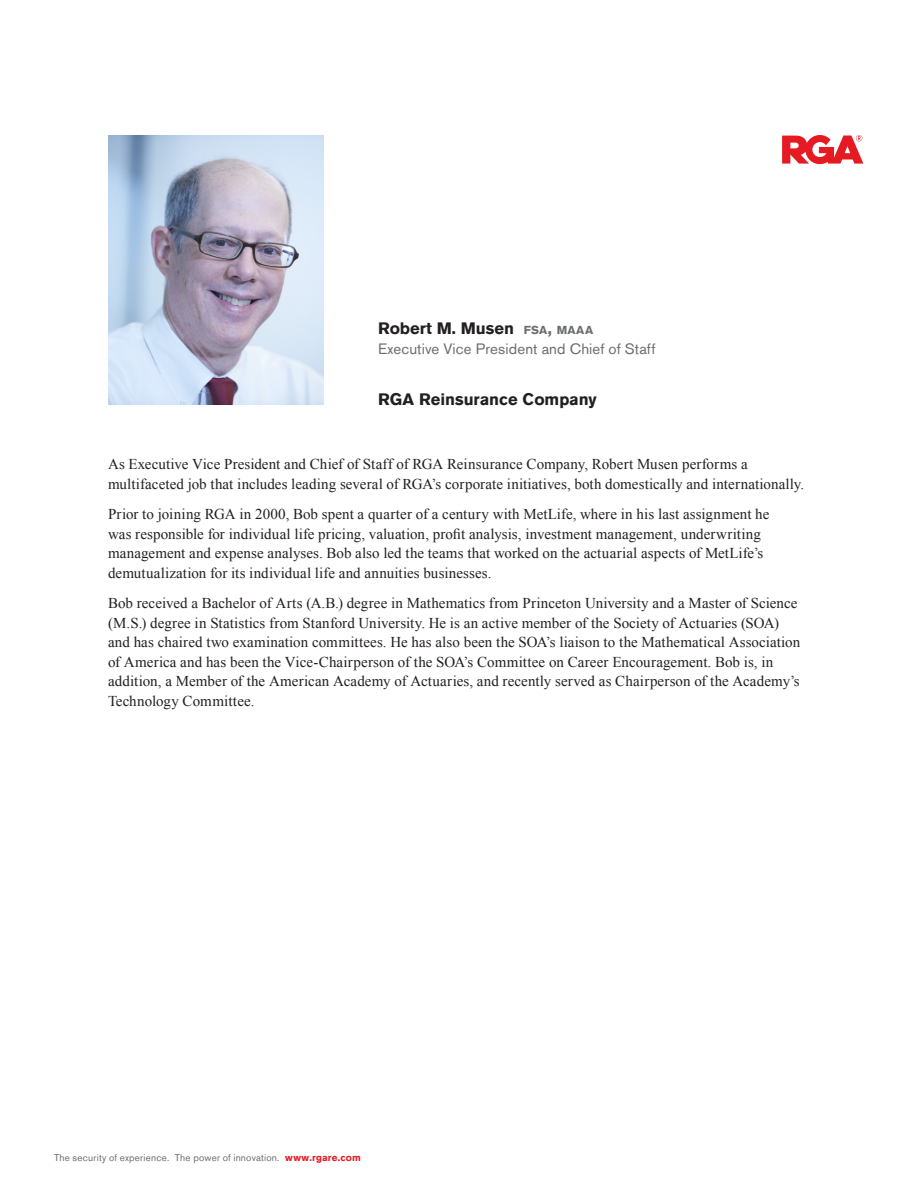
<style>
.page{position:relative;width:918px;height:1188px;background:#fff}
.page>*{position:absolute;margin:0;border:0;box-sizing:border-box;transform-origin:0 0}
._4_Company_Name{font:700 16.5px "Akzidenz Grotesk Std";color:#231f20}
._5_Text{font:15px/19.5px "Times New Roman";letter-spacing:.005em;color:#231f20}
._3_Associate_Title{font:15px "Akzidenz Grotesk Std";letter-spacing:.01em;color:#6c6d70}
.t1{font:9.75px "Akzidenz Grotesk Std";letter-spacing:.025em;color:#6c6d70}
.s1{font-size:11.55px;color:#6c6d70}
.s2{color:#6c6d70}
.s3{font-weight:700;color:#e51a23}
</style>
<div class="page">
<img style="left:108px;top:135px;width:216px;height:270px">
<svg style="left:782px;top:135px;width:81px;height:29px"></svg>
<p class="_4_Company_Name" style="left:378px;top:319px;width:217px">Robert M. Musen <span class="s1">FSA</span><span class="s2">,</span> <span class="s1">MAAA</span></p>
<p class="_3_Associate_Title" style="left:378px;top:340px;width:279px">Executive Vice President and Chief of Staff</p>
<p class="_4_Company_Name" style="left:378px;top:390px;width:220px">RGA Reinsurance Company</p>
<p class="_5_Text" style="left:108px;top:454px;width:698px">As Executive Vice President and Chief of Staff of RGA Reinsurance Company, Robert Musen performs a multifaceted job that includes leading several of RGA’s corporate initiatives, both domestically and internationally.</p>
<p class="_5_Text" style="left:108px;top:504px;width:663px">Prior to joining RGA in 2000, Bob spent a quarter of a century with MetLife, where in his last assignment he was responsible for individual life pricing, valuation, profit analysis, investment management, underwriting management and expense analyses. Bob also led the teams that worked on the actuarial aspects of MetLife’s demutualization for its individual life and annuities businesses.</p>
<p class="_5_Text" style="left:108px;top:593px;width:694px">Bob received a Bachelor of Arts (A.B.) degree in Mathematics from Princeton University and a Master of Science (M.S.) degree in Statistics from Stanford University. He is an active member of the Society of Actuaries (SOA) and has chaired two examination committees. He has also been the SOA’s liaison to the Mathematical Association of America and has been the Vice-Chairperson of the SOA’s Committee on Career Encouragement. Bob is, in addition, a Member of the American Academy of Actuaries, and recently served as Chairperson of the Academy’s Technology Committee.</p>
<p class="t1" style="left:54px;top:1152px;width:308px">The security of experience. The power of innovation. <span class="s3">www.rgare.com</span></p>
</div>
